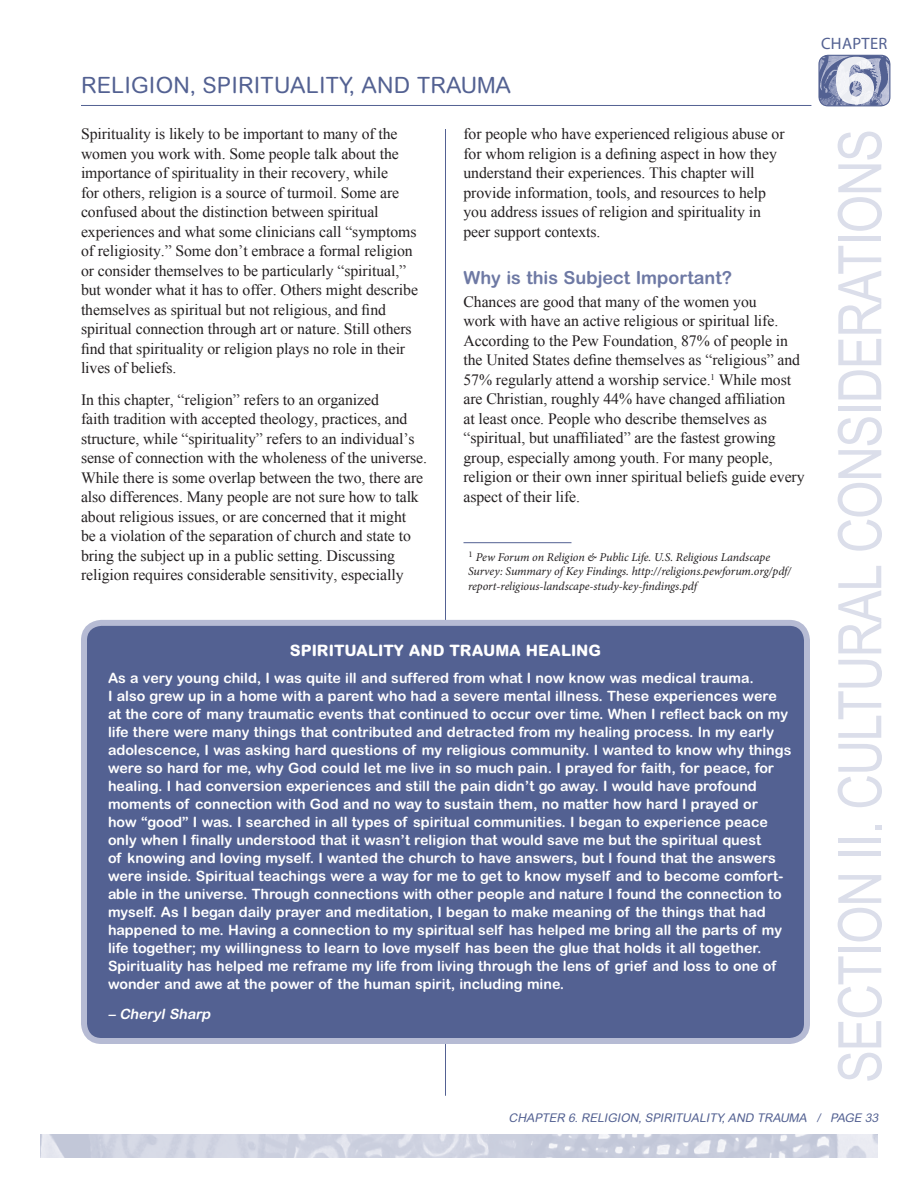
<style>
.page{position:relative;width:918px;height:1188px;background:#fff}
.page>*{position:absolute;margin:0;border:0;box-sizing:border-box;transform-origin:0 0}
.t1{font:900 64.5px "Arial";color:#fff}
.SIDE_HEAD_UP_PAGE{font:60px "Arial Narrow MT Std";letter-spacing:-.02em;color:#dbdeea}
.CHAPTER_HEAD_OF_PAGE{font:22.5px "Arial Rounded MT Std";letter-spacing:.01em;color:#536192}
._02_BlueSUBHEAD{font:700 18px "Arial Rounded MT Std";color:#6e79a4}
.t2{font:16.5px "Myriad Pro";letter-spacing:.02em;color:#536192}
._03_BodyCopy{font:15.75px/19.5px "Times New Roman";letter-spacing:-.005em;color:#231f20}
._06_CALLOUT_BOX_Head{font:800 15.75px "Arial Rounded MT Std";color:#fff}
._0-6A_Callout_Box_Te{font:700 14.25px/18px "Arial Rounded MT Std";color:#fff}
._0-6A_Callout_Box_Te-2{font:italic 700 14.25px "Arial Rounded MT Std";color:#fff}
._08_FOOTNOTE{font:italic 12px/14.4px "Minion Pro";letter-spacing:-.01em;color:#231f20}
.pagenumber{font:italic 12px "Arial Rounded MT Std";color:#536192}
</style>
<div class="page">
<hr style="left:445px;top:129px;width:1px;height:967px;background:#536192">
<img style="left:40px;top:1134px;width:838px;height:24px">
<img style="left:820px;top:55px;width:70px;height:51px">
<div style="left:818px;top:55px;width:72px;height:51px;border:1px solid #536192;border-radius:9px"></div>
<hr style="left:81px;top:105px;width:730px;height:1px;background:#536192">
<hr style="left:464px;top:542px;width:108px;height:1px;background:#536192">
<div style="left:84px;top:623px;width:723px;height:418px;background:#536192;border-radius:18px"></div>
<div style="left:81px;top:620px;width:729px;height:424px;border:6px solid #b6bbd4;border-radius:18px"></div>
<p class="CHAPTER_HEAD_OF_PAGE" style="left:81px;top:72px;width:432px">RELIGION, SPIRITUALITY, AND TRAUMA</p>
<p class="_03_BodyCopy" style="left:81px;top:124px;width:339px">Spirituality is likely to be important to many of the women you work with. Some people talk about the importance of spirituality in their recovery, while<br>for others, religion is a source of turmoil. Some are confused about the distinction between spiritual experiences and what some clinicians call “symptoms of religiosity.” Some don’t embrace a formal religion or consider themselves to be particularly “spiritual,” but wonder what it has to offer. Others might describe themselves as spiritual but not religious, and find spiritual connection through art or nature. Still others find that spirituality or religion plays no role in their lives of beliefs.</p>
<p class="_03_BodyCopy" style="left:81px;top:390px;width:348px">In this chapter, “religion” refers to an organized<br>faith tradition with accepted theology, practices, and structure, while “spirituality” refers to an individual’s sense of connection with the wholeness of the universe.<br>While there is some overlap between the two, there are also differences. Many people are not sure how to talk about religious issues, or are concerned that it might<br>be a violation of the separation of church and state to bring the subject up in a public setting. Discussing religion requires considerable sensitivity, especially</p>
<p class="_03_BodyCopy" style="left:464px;top:124px;width:323px">for people who have experienced religious abuse or for whom religion is a defining aspect in how they understand their experiences. This chapter will provide information, tools, and resources to help you address issues of religion and spirituality in peer support contexts.</p>
<p class="_02_BlueSUBHEAD" style="left:464px;top:267px;width:270px">Why is this Subject Important?</p>
<p class="_03_BodyCopy" style="left:464px;top:291px;width:343px">Chances are good that many of the women you<br>work with have an active religious or spiritual life.<br>According to the Pew Foundation<sub>,</sub> 87% of people in the United States define themselves as “religious” and 57% regularly attend a worship service.<sup>1</sup> While most are Christian, roughly 44% have changed affiliation<br>at least once. People who describe themselves as “spiritual, but unaffiliated” are the fastest growing group, especially among youth. For many people, religion or their own inner spiritual beliefs guide every aspect of their life.</p>
<p class="_08_FOOTNOTE" style="left:468px;top:550px;width:325px"><sup>1</sup> Pew Forum on Religion &amp; Public Life. U.S. Religious Landscape<br>Survey: Summary of Key Findings. http://religions.pewforum.org/pdf/ report-religious-landscape-study-key-findings.pdf</p>
<p class="_06_CALLOUT_BOX_Head" style="left:290px;top:641px;width:313px">SPIRITUALITY AND TRAUMA HEALING</p>
<p class="_0-6A_Callout_Box_Te" style="left:108px;top:669px;width:685px">As a very young child, I was quite ill and suffered from what I now know was medical trauma.<br>I also grew up in a home with a parent who had a severe mental illness. These experiences were at the core of many traumatic events that continued to occur over time. When I reflect back on my life there were many things that contributed and detracted from my healing process. In my early adolescence, I was asking hard questions of my religious community. I wanted to know why things were so hard for me, why God could let me live in so much pain. I prayed for faith, for peace, for healing. I had conversion experiences and still the pain didn’t go away. I would have profound moments of connection with God and no way to sustain them, no matter how hard I prayed or<br>how “good” I was. I searched in all types of spiritual communities. I began to experience peace only when I finally understood that it wasn’t religion that would save me but the spiritual quest<br>of knowing and loving myself. I wanted the church to have answers, but I found that the answers were inside. Spiritual teachings were a way for me to get to know myself and to become comfort&shy;able in the universe. Through connections with other people and nature I found the connection to myself. As I began daily prayer and meditation, I began to make meaning of the things that had happened to me. Having a connection to my spiritual self has helped me bring all the parts of my life together; my willingness to learn to love myself has been the glue that holds it all together.<br>Spirituality has helped me reframe my life from living through the lens of grief and loss to one of wonder and awe at the power of the human spirit, including mine.</p>
<p class="_0-6A_Callout_Box_Te-2" style="left:108px;top:1006px;width:107px">– Cheryl Sharp</p>
<p class="t2" style="left:821px;top:34px;width:68px">CHAPTER</p>
<h1 class="t1" style="left:833px;top:34px;width:45px">6</h1>
<p class="SIDE_HEAD_UP_PAGE" style="left:825px;top:1083px;width:955px;rotate:-90deg">SECTION II. CULTURAL CONSIDERATIONS</p>
<p class="pagenumber" style="left:509px;top:1111px;width:374px">CHAPTER 6. RELIGION,SPIRITUALITY,AND TRAUMA / PAGE 33</p>
</div>
